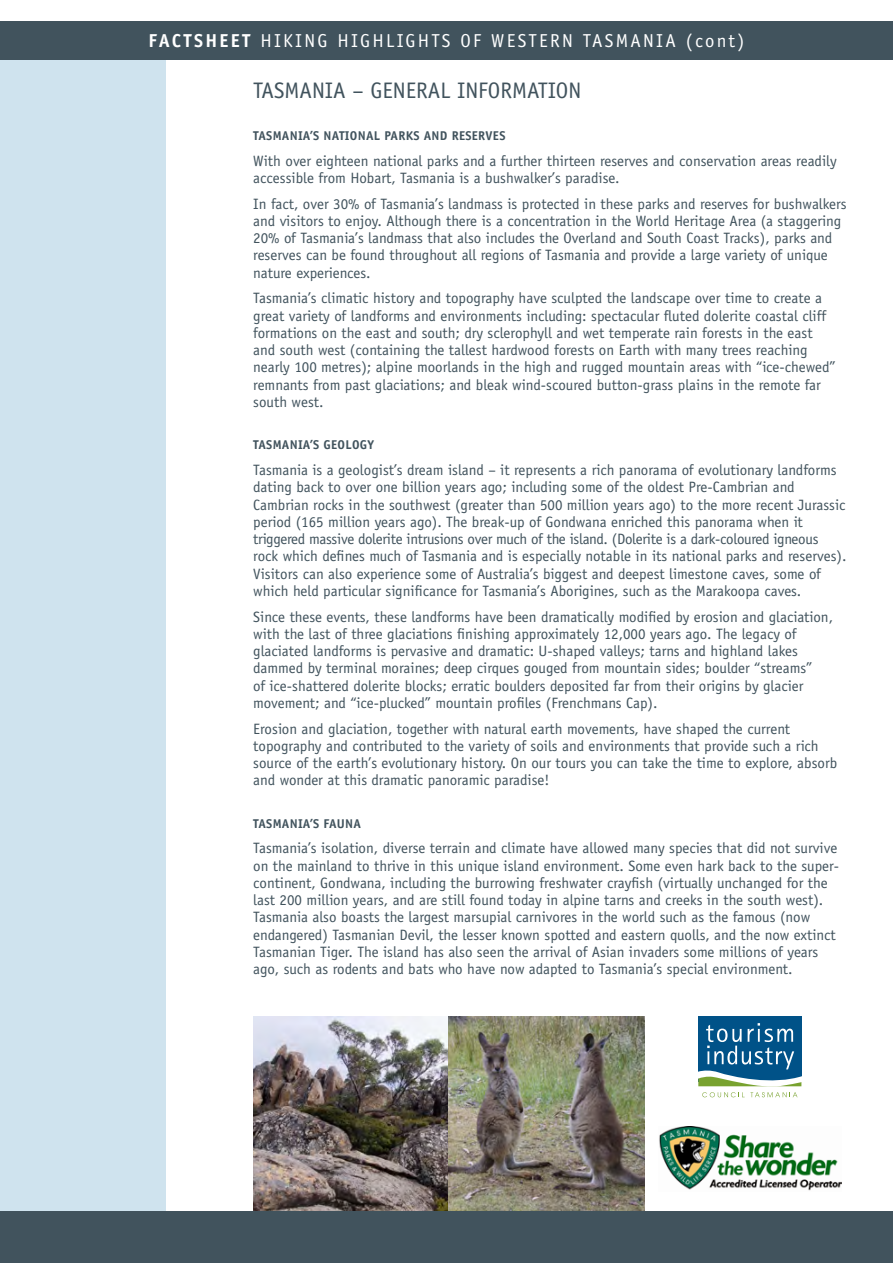
<style>
.page{position:relative;width:893px;height:1263px;background:#fff}
.page>*{position:absolute;margin:0;border:0;box-sizing:border-box;transform-origin:0 0}
.t1{font:22.5px "Officina Sans";color:#41535d}
.t2{font:18.75px "Officina Sans";letter-spacing:.12em;color:#fff}
.t3{font:15px/17.2px "Officina Sans";color:#41535d}
.t4{font:700 12.75px "Officina Sans";letter-spacing:.02em;color:#41535d}
.s1{font-weight:700}
</style>
<div class="page">
<div style="left:0;top:54px;width:166px;height:1209px;background:#cfe3ee"></div>
<img style="left:253px;top:1016px;width:391px;height:196px">
<div style="left:0;top:1212px;width:893px;height:51px;background:#41535d"></div>
<div style="left:0;top:21px;width:893px;height:39px;background:#41535d"></div>
<img style="left:659px;top:1127px;width:183px;height:64px">
<div style="left:698px;top:1017px;width:103px;height:65px;background:#005288"></div>
<svg style="left:698px;top:1023px;width:104px;height:74px"></svg>
<p class="t2" style="left:149px;top:29px;width:597px"><span class="s1">FACTSHEET</span> HIKING HIGHLIGHTS OF WESTERN TASMANIA (cont)</p>
<h1 class="t1" style="left:253px;top:77px;width:330px">TASMANIA – GENERAL INFORMATION</h1>
<p class="t4" style="left:253px;top:128px;width:254px">TASMANIA’S NATIONAL PARKS AND RESERVES</p>
<p class="t3" style="left:253px;top:152px;width:585px">With over eighteen national parks and a further thirteen reserves and conservation areas readily accessible from Hobart, Tasmania is a bushwalker’s paradise.</p>
<p class="t3" style="left:253px;top:195px;width:595px">In fact, over 30% of Tasmania’s landmass is protected in these parks and reserves for bushwalkers and visitors to enjoy. Although there is a concentration in the World Heritage Area (a staggering 20% of Tasmania’s landmass that also includes the Overland and South Coast Tracks), parks and reserves can be found throughout all regions of Tasmania and provide a large variety of unique nature experiences.</p>
<p class="t3" style="left:253px;top:290px;width:584px">Tasmania’s climatic history and topography have sculpted the landscape over time to create a great variety of landforms and environments including: spectacular fluted dolerite coastal cliff formations on the east and south; dry sclerophyll and wet temperate rain forests in the east and south west (containing the tallest hardwood forests on Earth with many trees reaching nearly 100 metres); alpine moorlands in the high and rugged mountain areas with “ice-chewed” remnants from past glaciations; and bleak wind-scoured button-grass plains in the remote far south west.</p>
<p class="t4" style="left:253px;top:437px;width:122px">TASMANIA’S GEOLOGY</p>
<p class="t3" style="left:253px;top:461px;width:595px">Tasmania is a geologist’s dream island – it represents a rich panorama of evolutionary landforms dating back to over one billion years ago; including some of the oldest Pre-Cambrian and Cambrian rocks in the southwest (greater than 500 million years ago) to the more recent Jurassic period (165 million years ago). The break-up of Gondwana enriched this panorama when it triggered massive dolerite intrusions over much of the island. (Dolerite is a dark-coloured igneous rock which defines much of Tasmania and is especially notable in its national parks and reserves).<br>Visitors can also experience some of Australia’s biggest and deepest limestone caves, some of which held particular significance for Tasmania’s Aborigines, such as the Marakoopa caves.</p>
<p class="t3" style="left:253px;top:608px;width:581px">Since these events, these landforms have been dramatically modified by erosion and glaciation, with the last of three glaciations finishing approximately 12,000 years ago. The legacy of glaciated landforms is pervasive and dramatic: U-shaped valleys; tarns and highland lakes dammed by terminal moraines; deep cirques gouged from mountain sides; boulder “streams”<br>of ice-shattered dolerite blocks; erratic boulders deposited far from their origins by glacier movement; and “ice-plucked” mountain profiles (Frenchmans Cap).</p>
<p class="t3" style="left:253px;top:720px;width:585px">Erosion and glaciation, together with natural earth movements, have shaped the current topography and contributed to the variety of soils and environments that provide such a rich source of the earth’s evolutionary history. On our tours you can take the time to explore, absorb and wonder at this dramatic panoramic paradise!</p>
<p class="t4" style="left:253px;top:815px;width:109px">TASMANIA’S FAUNA</p>
<p class="t3" style="left:253px;top:840px;width:587px">Tasmania’s isolation, diverse terrain and climate have allowed many species that did not survive on the mainland to thrive in this unique island environment. Some even hark back to the super&shy;continent, Gondwana, including the burrowing freshwater crayfish (virtually unchanged for the last 200 million years, and are still found today in alpine tarns and creeks in the south west).<br>Tasmania also boasts the largest marsupial carnivores in the world such as the famous (now endangered) Tasmanian Devil, the lesser known spotted and eastern quolls, and the now extinct Tasmanian Tiger. The island has also seen the arrival of Asian invaders some millions of years ago, such as rodents and bats who have now adapted to Tasmania’s special environment.</p>
</div>
